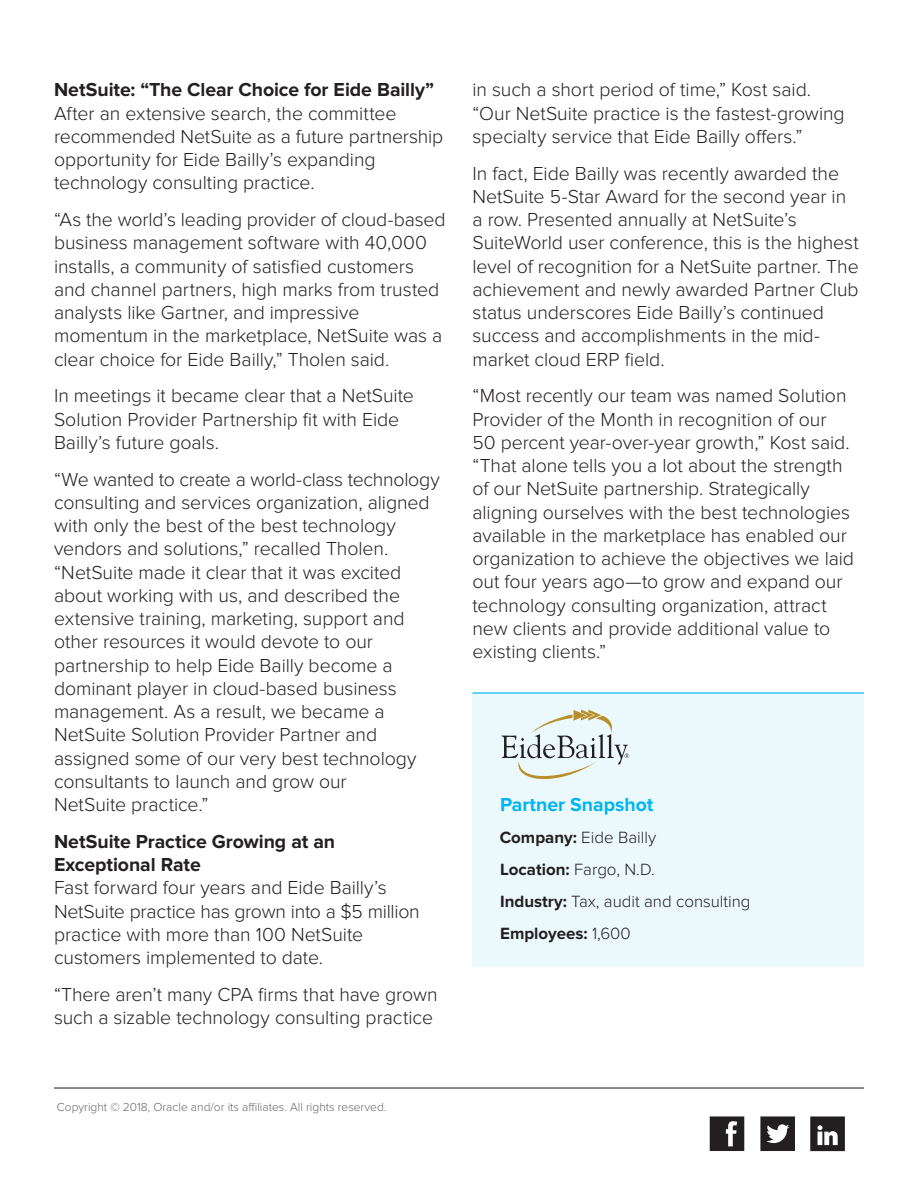
<style>
.page{position:relative;width:918px;height:1188px;background:#fff}
.page>*{position:absolute;margin:0;border:0;box-sizing:border-box;transform-origin:0 0}
.Main_Body_2016{font:300 19.5px/23.2px "Proxima Nova";letter-spacing:-.005em;color:#231f20}
.t1{font:700 19.5px "Proxima Nova";color:#00b5ef}
.t2{font:300 16.8px "Proxima Nova";color:#231f20}
.t3{font:700 16.8px "Proxima Nova";color:#231f20}
.t4{font:300 12px "Proxima Nova";color:#666}
.s1{font-weight:700}
.s2{font-weight:300}
</style>
<div class="page">
<hr style="left:54px;top:1087px;width:810px;height:2px;background:#666">
<svg style="left:710px;top:1116px;width:34px;height:35px"></svg>
<svg style="left:760px;top:1116px;width:35px;height:35px"></svg>
<svg style="left:810px;top:1116px;width:35px;height:35px"></svg>
<div style="left:472px;top:692px;width:392px;height:274px;background:#ebf9fd"></div>
<hr style="left:472px;top:692px;width:392px;height:2px;background:#33c4f3">
<svg style="left:501px;top:710px;width:128px;height:70px"></svg>
<p class="Main_Body_2016" style="left:54px;top:79px;width:391px"><span class="s1">NetSuite: “The Clear Choice for Eide Bailly” </span>After an extensive search, the committee recommended NetSuite as a future partnership opportunity for Eide Bailly’s expanding technology consulting practice.</p>
<p class="Main_Body_2016" style="left:54px;top:208px;width:393px">“As the world’s leading provider of cloud-based business management software with 40,000 installs, a community of satisfied customers and channel partners, high marks from trusted analysts like Gartner, and impressive momentum in the marketplace, NetSuite was a clear choice for Eide Bailly,” Tholen said.</p>
<p class="Main_Body_2016" style="left:54px;top:385px;width:362px">In meetings it became clear that a NetSuite<br>Solution Provider Partnership fit with Eide<br>Bailly’s future goals.</p>
<p class="Main_Body_2016" style="left:54px;top:468px;width:387px">“We wanted to create a world-class technology consulting and services organization, aligned with only the best of the best technology vendors and solutions,” recalled Tholen. “NetSuite made it clear that it was excited about working with us, and described the extensive training, marketing, support and other resources it would devote to our partnership to help Eide Bailly become a dominant player in cloud-based business management. As a result, we became a NetSuite Solution Provider Partner and assigned some of our very best technology consultants to launch and grow our<br>NetSuite practice.”</p>
<p class="Main_Body_2016" style="left:54px;top:830px;width:367px"><span class="s1">NetSuite Practice Growing at an Exceptional Rate<br></span>Fast forward four years and Eide Bailly’s NetSuite practice has grown into a $5 million practice with more than 100 NetSuite customers implemented to date.</p>
<p class="Main_Body_2016" style="left:54px;top:983px;width:385px">“There aren’t many CPA firms that have grown such a sizable technology consulting practice</p>
<p class="Main_Body_2016" style="left:472px;top:79px;width:374px">in such a short period of time,” Kost said. “Our NetSuite practice is the fastest-growing specialty service that Eide Bailly offers.”</p>
<p class="Main_Body_2016" style="left:472px;top:162px;width:388px">In fact, Eide Bailly was recently awarded the NetSuite 5-Star Award for the second year in a row. Presented annually at NetSuite’s SuiteWorld user conference, this is the highest level of recognition for a NetSuite partner. The achievement and newly awarded Partner Club status underscores Eide Bailly’s continued success and accomplishments in the mid&shy;market cloud ERP field.</p>
<p class="Main_Body_2016" style="left:472px;top:385px;width:383px">“Most recently our team was named Solution Provider of the Month in recognition of our 50 percent year-over-year growth,” Kost said. “That alone tells you a lot about the strength of our NetSuite partnership. Strategically aligning ourselves with the best technologies available in the marketplace has enabled our organization to achieve the objectives we laid out four years ago—to grow and expand our technology consulting organization, attract new clients and provide additional value to existing clients.”</p>
<p class="t1" style="left:500px;top:794px;width:155px">Partner Snapshot</p>
<p class="t2" style="left:500px;top:828px;width:158px"><span class="s1">Company:</span> Eide Bailly</p>
<p class="t2" style="left:500px;top:860px;width:156px"><span class="s1">Location:</span> Fargo, N.D.</p>
<p class="t2" style="left:500px;top:892px;width:252px"><span class="s1">Industry:</span> Tax, audit and consulting</p>
<p class="t3" style="left:500px;top:923px;width:132px">Employees: <span class="s2">1,600</span></p>
<p class="t4" style="left:57px;top:1100px;width:331px">Copyright © 2018, Oracle and/or its affiliates. All rights reserved.</p>
</div>
